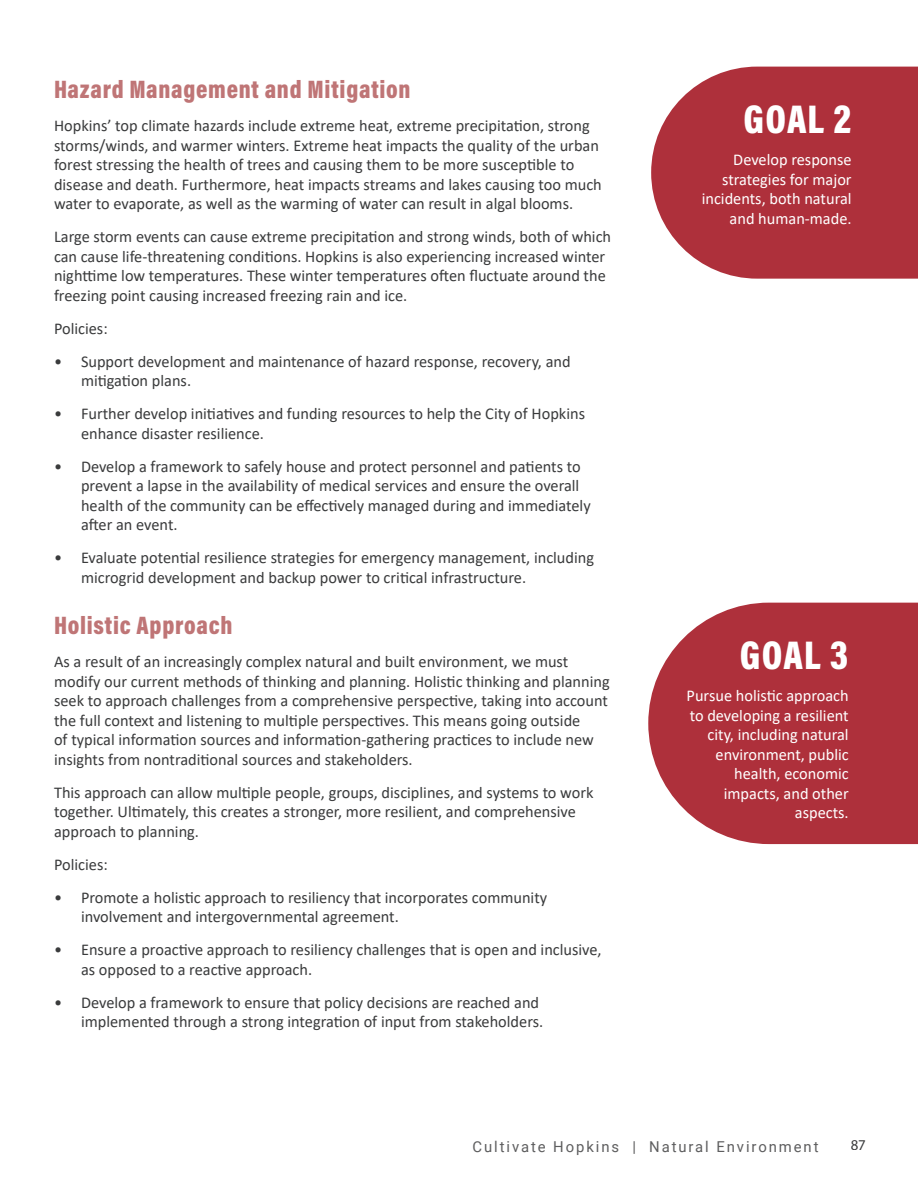
<style>
.page{position:relative;width:918px;height:1188px;background:#fff}
.page>*{position:absolute;margin:0;border:0;box-sizing:border-box;transform-origin:0 0}
.Heading_1{font:900 40.5px "Acumin Pro Cond";letter-spacing:.025em;color:#fff}
.Body_Text{font:900 25.5px "Acumin Pro Cond";letter-spacing:.03em;color:#bf7576}
.Body_Text-2{font:16.5px/19.5px "Calibri";color:#3a3b3c}
.Body_Text-3{font:16.5px/19.5px "Calibri";color:#fff;text-align:right}
.t1{font:15px "Roboto";letter-spacing:.13em;color:#5e5e5f}
.t2{font:15px "Myriad Pro";color:#3a3b3c}
</style>
<div class="page">
<svg style="left:651px;top:67px;width:267px;height:212px;background:#b5414c"></svg>
<svg style="left:648px;top:603px;width:270px;height:241px;background:#b5444e"></svg>
<p class="Body_Text" style="left:54px;top:73px;width:358px">Hazard Management and Mitigation</p>
<p class="Body_Text-2" style="left:54px;top:115px;width:549px">Hopkins’ top climate hazards include extreme heat, extreme precipitation, strong storms/winds, and warmer winters. Extreme heat impacts the quality of the urban forest stressing the health of trees and causing them to be more susceptible to disease and death. Furthermore, heat impacts streams and lakes causing too much water to evaporate, as well as the warming of water can result in algal blooms.</p>
<p class="Body_Text-2" style="left:54px;top:226px;width:559px">Large storm events can cause extreme precipitation and strong winds, both of which can cause life-threatening conditions. Hopkins is also experiencing increased winter nighttime low temperatures. These winter temperatures often fluctuate around the freezing point causing increased freezing rain and ice.</p>
<p class="Body_Text-2" style="left:54px;top:318px;width:55px">Policies:</p>
<p class="Body_Text-2" style="left:81px;top:351px;width:491px;text-indent:-27px">• Support development and maintenance of hazard response, recovery, and mitigation plans.</p>
<p class="Body_Text-2" style="left:81px;top:403px;width:506px;text-indent:-27px">• Further develop initiatives and funding resources to help the City of Hopkins enhance disaster resilience.</p>
<p class="Body_Text-2" style="left:81px;top:456px;width:511px;text-indent:-27px">• Develop a framework to safely house and protect personnel and patients to prevent a lapse in the availability of medical services and ensure the overall health of the community can be effectively managed during and immediately after an event.</p>
<p class="Body_Text-2" style="left:81px;top:547px;width:515px;text-indent:-27px">• Evaluate potential resilience strategies for emergency management, including microgrid development and backup power to critical infrastructure.</p>
<p class="Body_Text" style="left:54px;top:609px;width:180px">Holistic Approach</p>
<p class="Body_Text-2" style="left:54px;top:651px;width:557px">As a result of an increasingly complex natural and built environment, we must modify our current methods of thinking and planning. Holistic thinking and planning seek to approach challenges from a comprehensive perspective, taking into account the full context and listening to multiple perspectives. This means going outside<br>of typical information sources and information-gathering practices to include new insights from nontraditional sources and stakeholders.</p>
<p class="Body_Text-2" style="left:54px;top:782px;width:541px">This approach can allow multiple people, groups, disciplines, and systems to work together. Ultimately, this creates a stronger, more resilient, and comprehensive approach to planning.</p>
<p class="Body_Text-2" style="left:54px;top:854px;width:55px">Policies:</p>
<p class="Body_Text-2" style="left:81px;top:887px;width:468px;text-indent:-27px">• Promote a holistic approach to resiliency that incorporates community involvement and intergovernmental agreement.</p>
<p class="Body_Text-2" style="left:81px;top:939px;width:522px;text-indent:-27px">• Ensure a proactive approach to resiliency challenges that is open and inclusive, as opposed to a reactive approach.</p>
<p class="Body_Text-2" style="left:54px;top:992px;width:491px;text-align:right">• Develop a framework to ensure that policy decisions are reached and implemented through a strong integration of input from stakeholders.</p>
<p class="Heading_1" style="left:744px;top:92px;width:109px">GOAL 2</p>
<p class="Body_Text-3" style="left:702px;top:150px;width:151px">Develop response strategies for major incidents, both natural and human-made.</p>
<p class="Heading_1" style="left:740px;top:628px;width:110px">GOAL 3</p>
<p class="Body_Text-3" style="left:687px;top:686px;width:164px">Pursue holistic approach to developing a resilient city, including natural environment, public health, economic impacts, and other aspects.</p>
<p class="t1" style="left:472px;top:1136px;width:348px">Cultivate Hopkins | Natural Environment</p>
<p class="t2" style="left:851px;top:1135px;width:17px">87</p>
</div>
